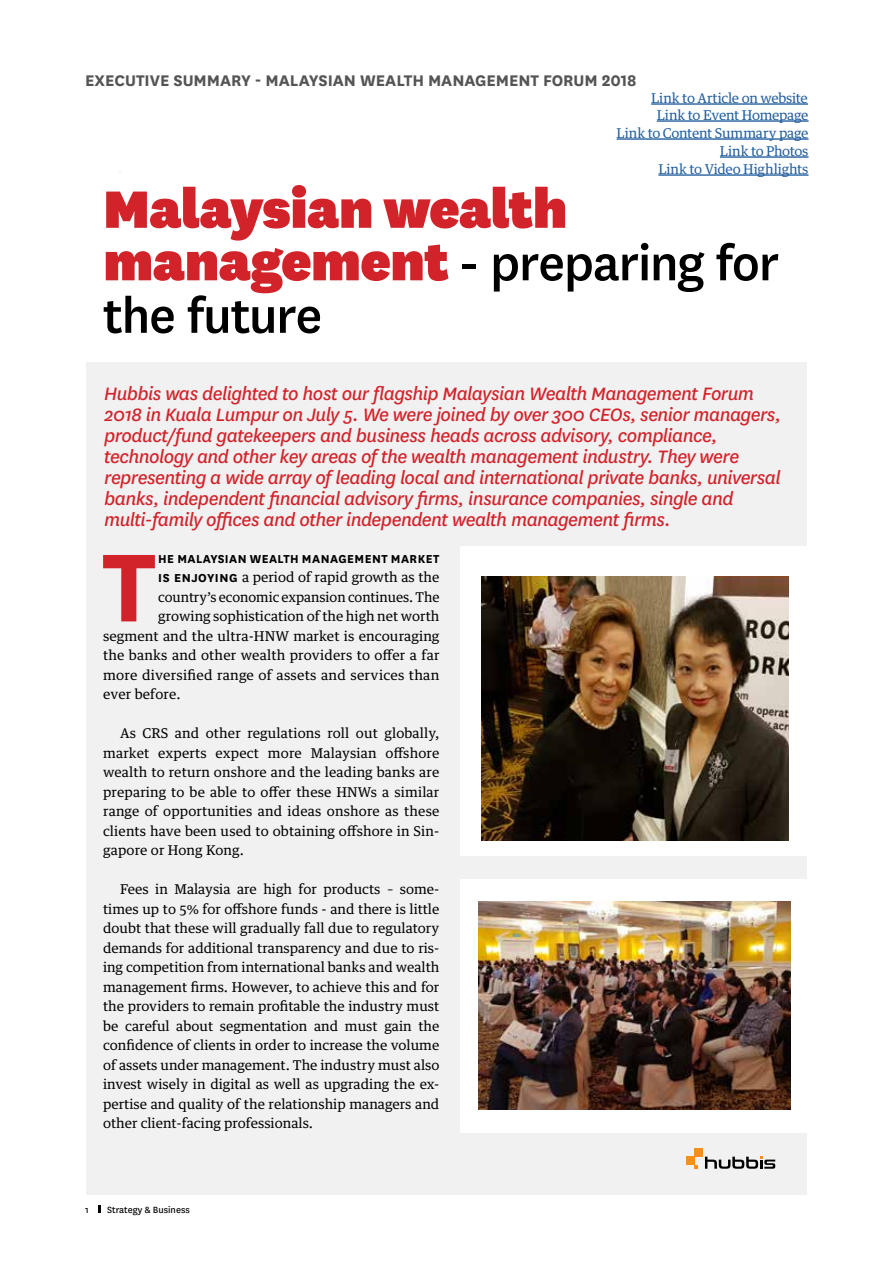
<style>
.page{position:relative;width:893px;height:1263px;background:#fff}
.page>*{position:absolute;margin:0;border:0;box-sizing:border-box;transform-origin:0 0}
.t1{font:700 112.8px "National";color:#d2232a}
.t2{font:900 61.5px "National";letter-spacing:-.015em;color:#d2232a}
.t3{font:500 55.5px/52.5px "National";letter-spacing:-.02em;color:#000}
.t4{font:italic 21px/21px "National";letter-spacing:-.03em;color:#d2232a}
.t5{font:700 18px "National";letter-spacing:-.005em;color:#545456}
.t6{font:13.5px/19.5px "Guardian Text Egyp";letter-spacing:.005em;color:#000;text-align:justify}
.t7{font:13.5px/17.7px "Guardian Text Egyp";letter-spacing:-.015em;color:#215e9e;text-align:right}
.t8{font:700 13.5px "National";letter-spacing:.035em;color:#000}
.t9{font:10.5px "National";color:#000}
.s1{font-weight:900;font-size:61.5px;color:#d2232a}
.s2{font-family:"National";font-weight:700}
</style>
<div class="page">
<svg style="left:98px;top:1205px;width:2px;height:8px"></svg>
<div style="left:86px;top:362px;width:721px;height:833px;background:#f1f1f2"></div>
<svg style="left:705px;top:1157px;width:70px;height:12px"></svg>
<div style="left:694px;top:1148px;width:9px;height:8px;background:#f78e1e"></div>
<div style="left:686px;top:1156px;width:8px;height:9px;background:#f78e1e"></div>
<svg style="left:694px;top:1165px;width:4px;height:4px"></svg>
<div style="left:461px;top:546px;width:347px;height:309px;background:#fff"></div>
<div style="left:460px;top:879px;width:348px;height:253px;background:#fff"></div>
<img style="left:478px;top:902px;width:312px;height:208px">
<hr style="left:651px;top:103px;width:157px;height:2px;background:#215e9e">
<img style="left:482px;top:576px;width:307px;height:264px">
<hr style="left:657px;top:120px;width:152px;height:2px;background:#215e9e">
<hr style="left:617px;top:138px;width:191px;height:2px;background:#215e9e">
<hr style="left:720px;top:156px;width:89px;height:2px;background:#215e9e">
<hr style="left:658px;top:174px;width:150px;height:2px;background:#215e9e">
<h3 class="t5" style="left:85px;top:67px;width:553px">EXECUTIVE SUMMARY - MALAYSIAN WEALTH MANAGEMENT FORUM 2018</h3>
<p class="t7" style="left:617px;top:88px;width:193px">Link to Article on website<br>Link to Event Homepage<br>Link to Content Summary page<br>Link to Photos<br>Link to Video Highlights</p>
<h2 class="t2" style="left:103px;top:166px;width:466px">Malaysian wealth</h2>
<h3 class="t3" style="left:103px;top:234px;width:678px"><span class="s1">management</span> - preparing for the future</h3>
<p class="t4" style="left:104px;top:382px;width:678px">Hubbis was delighted to host our flagship Malaysian Wealth Management Forum 2018 in Kuala Lumpur on July 5. We were joined by over 300 CEOs, senior managers, product/fund gatekeepers and business heads across advisory, compliance, technology and other key areas of the wealth management industry. They were representing a wide array of leading local and international private banks, universal banks, independent financial advisory firms, insurance companies, single and multi-family offices and other independent wealth management firms.</p>
<h1 class="t1" style="left:102px;top:507px;width:56px">T</h1>
<p class="t8" style="left:158px;top:549px;width:283px">HE MALAYSIAN WEALTH MANAGEMENT MARKET</p>
<p class="t6" style="left:158px;top:566px;width:283px"><span class="s2">IS ENJOYING</span> a period of rapid growth as the</p>
<p class="t6" style="left:158px;top:586px;width:283px">country’s economic expansion continues. The</p>
<p class="t6" style="left:158px;top:605px;width:283px">growing sophistication of the high net worth</p>
<p class="t6" style="left:103px;top:625px;width:338px">segment and the ultra-HNW market is encouraging</p>
<p class="t6" style="left:103px;top:644px;width:338px">the banks and other wealth providers to offer a far</p>
<p class="t6" style="left:103px;top:664px;width:338px">more diversified range of assets and services than</p>
<p class="t6" style="left:103px;top:683px;width:79px">ever before.</p>
<p class="t6" style="left:103px;top:722px;width:338px;text-indent:17px">As CRS and other regulations roll out globally, market experts expect more Malaysian offshore wealth to return onshore and the leading banks are preparing to be able to offer these HNWs a similar range of opportunities and ideas onshore as these clients have been used to obtaining offshore in Sin&shy;gapore or Hong Kong.</p>
<p class="t6" style="left:103px;top:878px;width:338px;text-indent:17px">Fees in Malaysia are high for products – some&shy;times up to 5% for offshore funds - and there is little doubt that these will gradually fall due to regulatory demands for additional transparency and due to ris&shy;ing competition from international banks and wealth management firms. However, to achieve this and for the providers to remain profitable the industry must be careful about segmentation and must gain the confidence of clients in order to increase the volume of assets under management. The industry must also invest wisely in digital as well as upgrading the ex&shy;pertise and quality of the relationship managers and other client-facing professionals.</p>
<p class="t9" style="left:85px;top:1202px;width:5px">1</p>
<p class="t9" style="left:107px;top:1202px;width:84px">Strategy &amp; Business</p>
</div>
